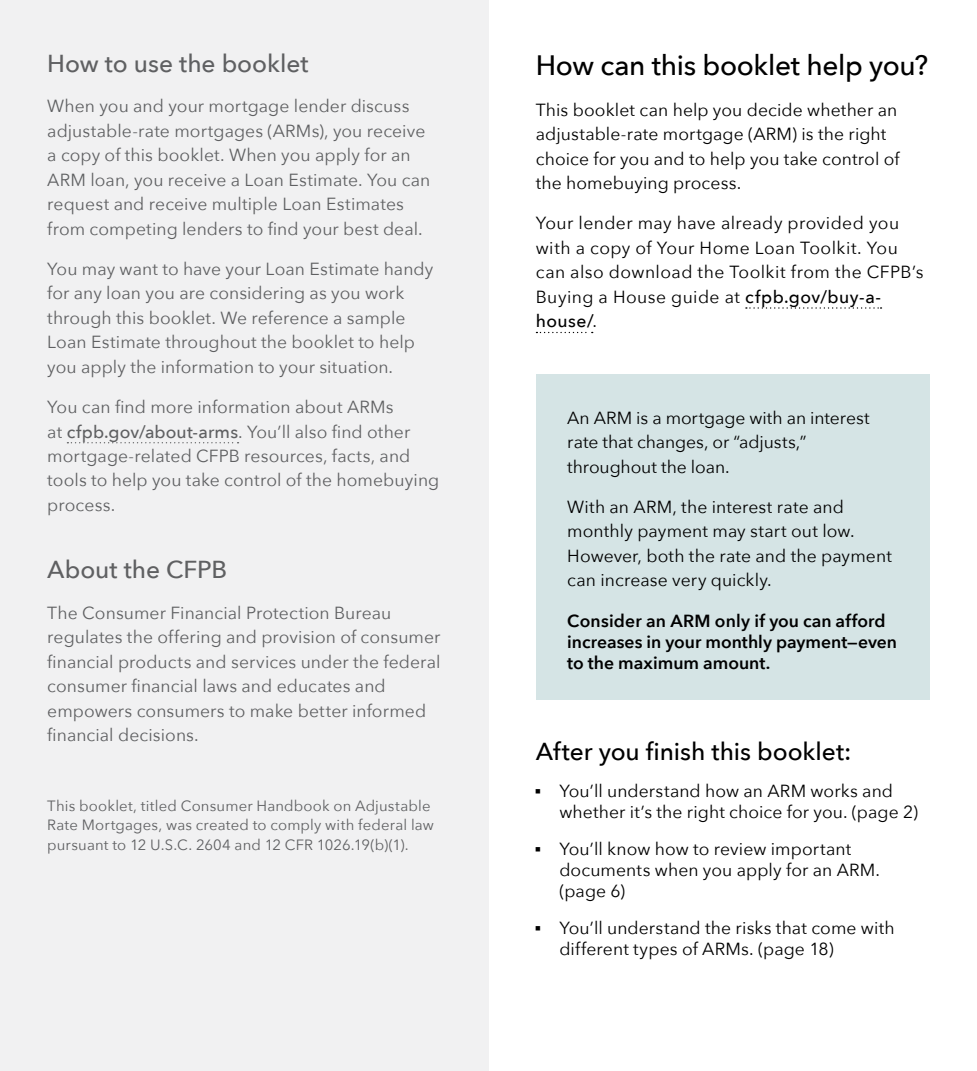
<style>
.page{position:relative;width:977px;height:1071px;background:#fff}
.page>*{position:absolute;margin:0;border:0;box-sizing:border-box;transform-origin:0 0}
.regular{font:500 28px "Avenir Next";letter-spacing:-.015em;color:#000}
.regular-2{font:500 24.5px "Avenir Next";color:#5f6062}
.regular-3{font:500 24.5px "Avenir Next";letter-spacing:-.005em;color:#000}
.paragraph{font:17.5px/24.5px "Avenir Next";letter-spacing:.005em;color:#5f6062}
.paragraph-2{font:17.5px/24.5px "Avenir Next";letter-spacing:.005em;color:#000}
.paragraph-3{font:17.5px/24.5px "Avenir Next";letter-spacing:.025em;color:#000}
.t1{font:600 17.5px/21px "Avenir Next";color:#000}
.Small_Type{font:14.88px/19.2px "Avenir Next";letter-spacing:.01em;color:#5f6062}
.s1{font-weight:500}
</style>
<div class="page">
<div style="left:0;top:0;width:488px;height:1071px;background:#f1f1f2"></div>
<svg style="left:67px;top:442px;width:171px;height:1px"></svg>
<svg style="left:746px;top:307px;width:135px;height:2px"></svg>
<svg style="left:536px;top:332px;width:56px;height:1px"></svg>
<div style="left:536px;top:374px;width:393px;height:326px;background:#d5e4e5"></div>
<p class="regular-2" style="left:47px;top:48px;width:263px">How to use the booklet</p>
<p class="paragraph" style="left:47px;top:94px;width:385px">When you and your mortgage lender discuss adjustable-rate mortgages (ARMs), you receive a copy of this booklet. When you apply for an ARM loan, you receive a Loan Estimate. You can request and receive multiple Loan Estimates from competing lenders to find your best deal.</p>
<p class="paragraph" style="left:47px;top:256px;width:388px">You may want to have your Loan Estimate handy for any loan you are considering as you work through this booklet. We reference a sample Loan Estimate throughout the booklet to help you apply the information to your situation.</p>
<p class="paragraph" style="left:47px;top:395px;width:393px">You can find more information about ARMs<br>at <span class="s1">cfpb.gov/about-arms</span>. You’ll also find other mortgage-related CFPB resources, facts, and tools to help you take control of the homebuying process.</p>
<p class="regular-2" style="left:47px;top:555px;width:181px">About the CFPB</p>
<p class="paragraph" style="left:47px;top:600px;width:395px">The Consumer Financial Protection Bureau regulates the offering and provision of consumer financial products and services under the federal consumer financial laws and educates and empowers consumers to make better informed financial decisions.</p>
<p class="Small_Type" style="left:47px;top:796px;width:388px">This booklet, titled Consumer Handbook on Adjustable<br>Rate Mortgages, was created to comply with federal law pursuant to 12 U.S.C. 2604 and 12 CFR 1026.19(b)(1).</p>
<p class="regular" style="left:536px;top:49px;width:394px">How can this booklet help you?</p>
<p class="paragraph-2" style="left:536px;top:97px;width:365px">This booklet can help you decide whether an adjustable-rate mortgage (ARM) is the right choice for you and to help you take control of the homebuying process.</p>
<p class="paragraph-3" style="left:536px;top:211px;width:389px">Your lender may have already provided you with a copy of Your Home Loan Toolkit. You can also download the Toolkit from the CFPB’s Buying a House guide at <span class="s1">cfpb.gov/buy-a&shy;house/</span>.</p>
<p class="paragraph-2" style="left:567px;top:405px;width:304px">An ARM is a mortgage with an interest rate that changes, or “adjusts,” throughout the loan.</p>
<p class="paragraph-2" style="left:567px;top:494px;width:326px">With an ARM, the interest rate and monthly payment may start out low.<br>However, both the rate and the payment can increase very quickly.</p>
<p class="t1" style="left:567px;top:609px;width:331px">Consider an ARM only if you can afford increases in your monthly payment—even to the maximum amount.</p>
<p class="regular-3" style="left:536px;top:737px;width:317px">After you finish this booklet:</p>
<p class="paragraph-2" style="left:559px;top:781px;width:360px;line-height:21px;text-indent:-24px">• You’ll understand how an ARM works and whether it’s the right choice for you. (page 2)</p>
<p class="paragraph-2" style="left:559px;top:838px;width:322px;line-height:21px;text-indent:-24px">• You’ll know how to review important documents when you apply for an ARM. (page 6)</p>
<p class="paragraph-2" style="left:559px;top:917px;width:337px;line-height:21px;text-indent:-24px">• You’ll understand the risks that come with different types of ARMs. (page 18)</p>
</div>
